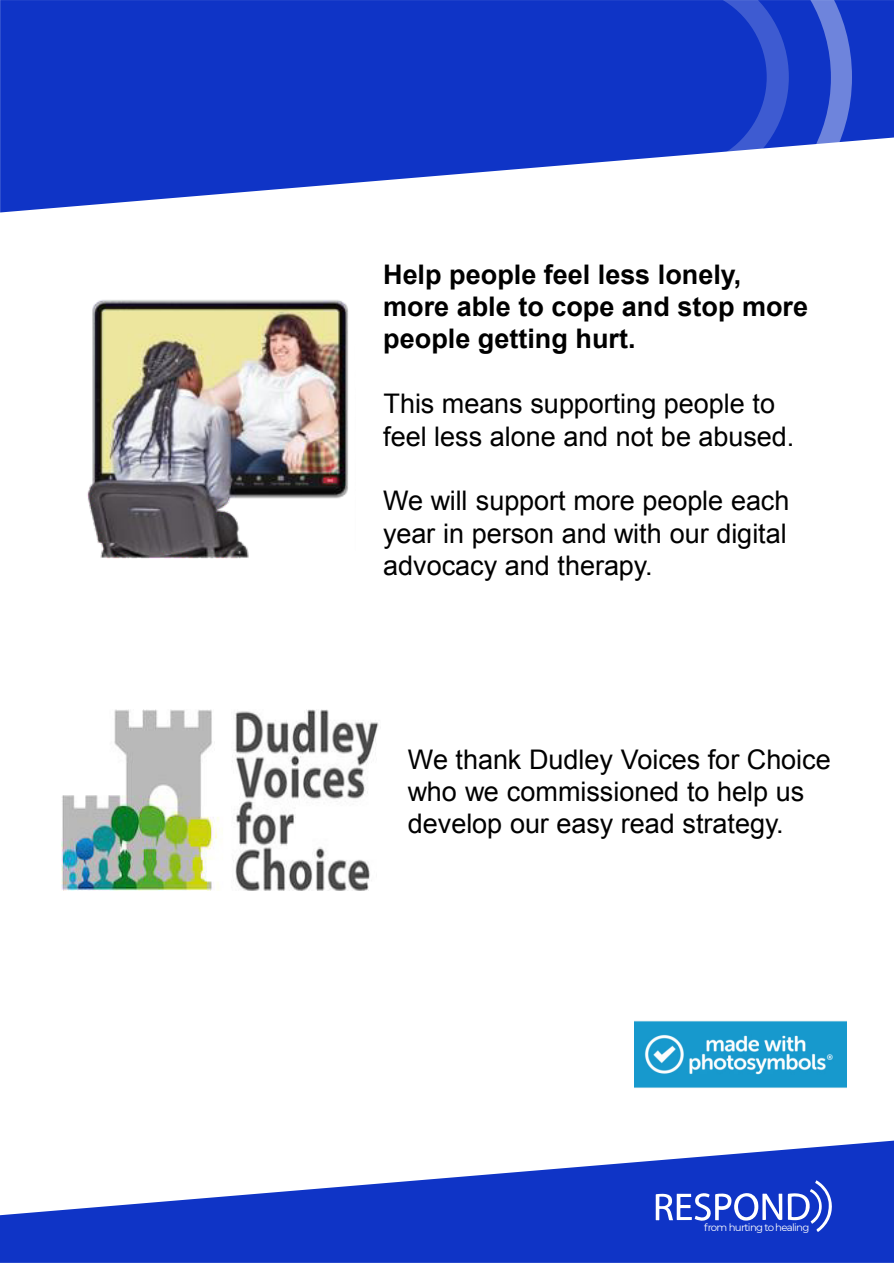
<style>
.page{position:relative;width:894px;height:1263px;background:#fff}
.page>*{position:absolute;margin:0;border:0;box-sizing:border-box;transform-origin:0 0}
.t1{font:27px/32.4px "Arial";color:#000}
.t2{font:700 27px/32.4px "Arial";color:#000}
.t3{font:10.2px "Montserrat";letter-spacing:-.07em;color:#fff}
</style>
<div class="page">
<img style="left:87px;top:300px;width:261px;height:259px">
<img style="left:62px;top:709px;width:317px;height:181px">
<img style="left:634px;top:1021px;width:212px;height:67px">
<svg style="left:0;top:0;width:893px;height:212px;fill:#0f34c6"></svg>
<svg style="left:0;top:1140px;width:893px;height:122px;fill:#0f34c6"></svg>
<svg style="left:717px;top:0;width:134px;height:212px"></svg>
<svg style="left:655px;top:1180px;width:177px;height:52px"></svg>
<p class="t2" style="left:383px;top:259px;width:426px">Help people feel less lonely, more able to cope and stop more people getting hurt.</p>
<p class="t1" style="left:383px;top:388px;width:412px">This means supporting people to feel less alone and not be abused.</p>
<p class="t1" style="left:383px;top:485px;width:407px;text-align:justify">We will support more people each year in person and with our digital advocacy and therapy.</p>
<p class="t1" style="left:408px;top:743px;width:424px">We thank Dudley Voices for Choice who we commissioned to help us develop our easy read strategy.</p>
<p class="t3" style="left:704px;top:1220px;width:107px">from hurting to healing</p>
</div>
